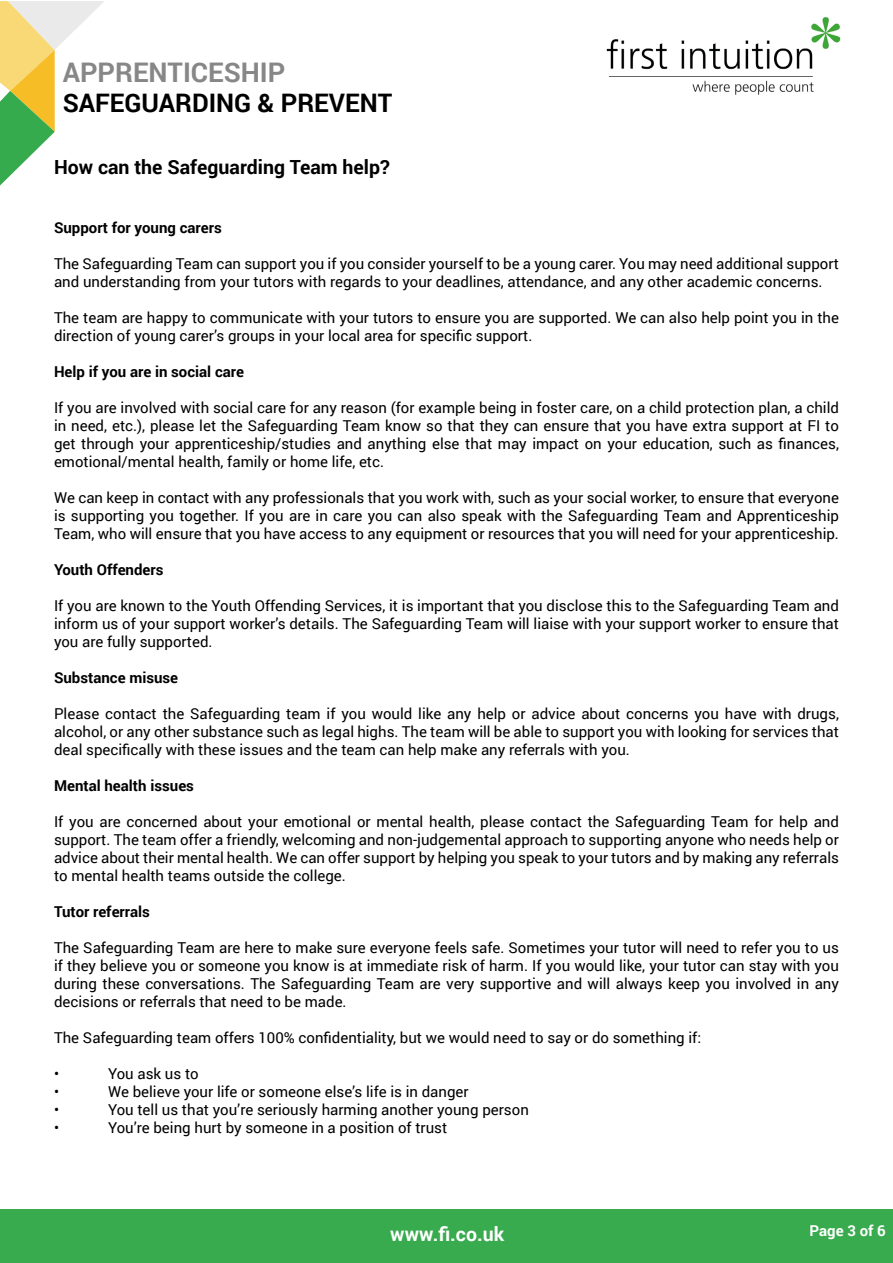
<style>
.page{position:relative;width:893px;height:1263px;background:#fff}
.page>*{position:absolute;margin:0;border:0;box-sizing:border-box;transform-origin:0 0}
.t1{font:700 27px "Roboto";color:#878787}
.t2{font:700 25.5px "Roboto";color:#000}
.t3{font:700 19.5px "Roboto";color:#000}
.t4{font:700 19.5px "Roboto";color:#fff}
.t5{font:15px/18px "Roboto";color:#000;text-align:justify}
.t6{font:700 15px "Roboto";color:#000}
.t7{font:700 15px "Roboto";color:#fff}
</style>
<div class="page">
<svg style="left:0;top:1px;width:104px;height:185px"></svg>
<img style="left:606px;top:17px;width:235px;height:78px">
<div style="left:0;top:1210px;width:893px;height:53px;background:#37ab4d"></div>
<h1 class="t1" style="left:63px;top:53px;width:224px">APPRENTICESHIP</h1>
<h2 class="t2" style="left:63px;top:85px;width:331px">SAFEGUARDING &amp; PREVENT</h2>
<h3 class="t3" style="left:54px;top:153px;width:337px">How can the Safeguarding Team help?</h3>
<p class="t6" style="left:54px;top:217px;width:169px">Support for young carers</p>
<p class="t5" style="left:54px;top:254px;width:786px">The Safeguarding Team can support you if you consider yourself to be a young carer. You may need additional support and understanding from your tutors with regards to your deadlines, attendance, and any other academic concerns.</p>
<p class="t5" style="left:54px;top:308px;width:786px">The team are happy to communicate with your tutors to ensure you are supported. We can also help point you in the direction of young carer’s groups in your local area for specific support.</p>
<p class="t6" style="left:54px;top:361px;width:192px">Help if you are in social care</p>
<p class="t5" style="left:54px;top:398px;width:786px">If you are involved with social care for any reason (for example being in foster care, on a child protection plan, a child in need, etc.), please let the Safeguarding Team know so that they can ensure that you have extra support at FI to get through your apprenticeship/studies and anything else that may impact on your education, such as finances, emotional/mental health, family or home life, etc.</p>
<p class="t5" style="left:54px;top:488px;width:786px">We can keep in contact with any professionals that you work with, such as your social worker, to ensure that everyone is supporting you together. If you are in care you can also speak with the Safeguarding Team and Apprenticeship Team, who will ensure that you have access to any equipment or resources that you will need for your apprenticeship.</p>
<p class="t6" style="left:54px;top:559px;width:111px">Youth Offenders</p>
<p class="t5" style="left:54px;top:596px;width:786px">If you are known to the Youth Offending Services, it is important that you disclose this to the Safeguarding Team and inform us of your support worker’s details. The Safeguarding Team will liaise with your support worker to ensure that you are fully supported.</p>
<p class="t6" style="left:54px;top:667px;width:126px">Substance misuse</p>
<p class="t5" style="left:54px;top:704px;width:786px">Please contact the Safeguarding team if you would like any help or advice about concerns you have with drugs, alcohol, or any other substance such as legal highs. The team will be able to support you with looking for services that deal specifically with these issues and the team can help make any referrals with you.</p>
<p class="t6" style="left:54px;top:775px;width:142px">Mental health issues</p>
<p class="t5" style="left:54px;top:812px;width:786px">If you are concerned about your emotional or mental health, please contact the Safeguarding Team for help and support. The team offer a friendly, welcoming and non-judgemental approach to supporting anyone who needs help or advice about their mental health. We can offer support by helping you speak to your tutors and by making any referrals to mental health teams outside the college.</p>
<p class="t6" style="left:54px;top:901px;width:97px">Tutor referrals</p>
<p class="t5" style="left:54px;top:938px;width:786px">The Safeguarding Team are here to make sure everyone feels safe. Sometimes your tutor will need to refer you to us if they believe you or someone you know is at immediate risk of harm. If you would like, your tutor can stay with you during these conversations. The Safeguarding Team are very supportive and will always keep you involved in any decisions or referrals that need to be made.</p>
<p class="t5" style="left:54px;top:1028px;width:649px">The Safeguarding team offers 100% confidentiality, but we would need to say or do something if:</p>
<p class="t5" style="left:54px;top:1064px;width:7px">•</p>
<p class="t5" style="left:108px;top:1064px;width:92px">You ask us to</p>
<p class="t5" style="left:54px;top:1082px;width:7px">•</p>
<p class="t5" style="left:108px;top:1082px;width:362px">We believe your life or someone else’s life is in danger</p>
<p class="t5" style="left:54px;top:1100px;width:7px">•</p>
<p class="t5" style="left:108px;top:1100px;width:422px">You tell us that you’re seriously harming another young person</p>
<p class="t5" style="left:54px;top:1118px;width:7px">•</p>
<p class="t5" style="left:108px;top:1118px;width:341px">You’re being hurt by someone in a position of trust</p>
<h3 class="t4" style="left:390px;top:1220px;width:115px">www.fi.co.uk</h3>
<p class="t7" style="left:809px;top:1220px;width:78px">Page 3 of 6</p>
</div>
